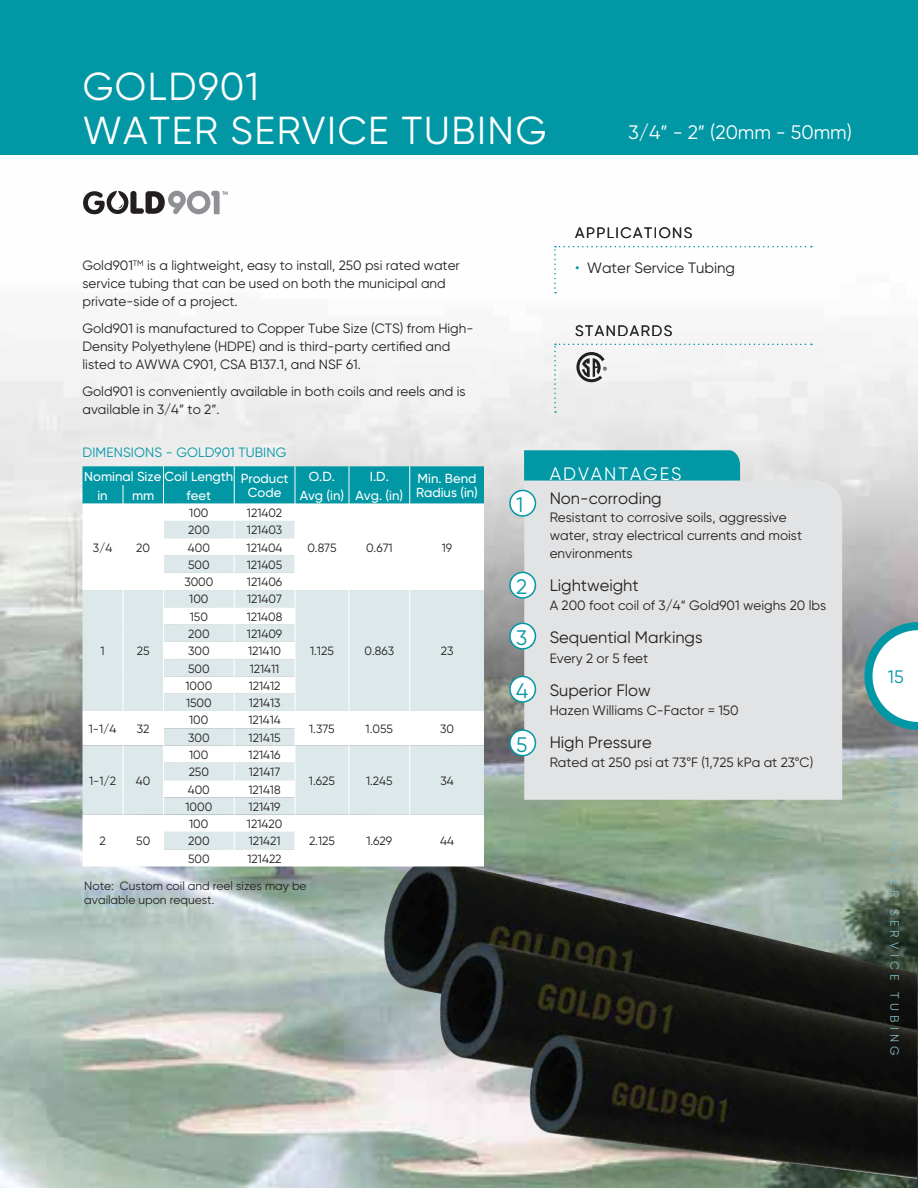
<style>
.page{position:relative;width:918px;height:1188px;background:#fff}
.page>*{position:absolute;margin:0;border:0;box-sizing:border-box;transform-origin:0 0}
.t1{font:39px/43.5px "Gilroy";letter-spacing:.04em;color:#fff}
.t2{font:21px "Gilroy";color:#0197a5}
.t3{font:19.5px "Gilroy";color:#fff}
.t4{font:18px "Gilroy";letter-spacing:.11em;color:#fff}
.t5{font:18px "Gilroy";color:#0197a5}
.t6{font:16.5px "Gilroy";color:#231f20}
.t7{font:15px "Gilroy";letter-spacing:.1em;color:#231f20}
.t8{font:15px "Gilroy";color:#231f20}
.t9{font:13.5px/18px "Gilroy";color:#231f20}
.t10{font:13.5px "Gilroy";letter-spacing:.01em;color:#0197a5}
.t11{font:500 13.2px/16px "Gilroy";color:#fff}
.t12{font:12px/14.4px "Gilroy";color:#231f20}
.t13{font:12px "Gilroy";letter-spacing:.36em;color:#83b7c2}
.s1{color:#0197a5}
.s2{font-size:12px}
</style>
<div class="page">
<img style="left:0;top:190px;width:918px;height:998px">
<img style="left:375px;top:859px;width:542px;height:320px">
<div style="left:0;top:0;width:918px;height:155px;background:#0197a5"></div>
<svg style="left:554px;top:246px;width:258px;height:47px"></svg>
<svg style="left:83px;top:191px;width:145px;height:23px"></svg>
<div style="left:554px;top:344px;width:258px;height:69px;background:#f2f2f2"></div>
<svg style="left:864px;top:622px;width:54px;height:108px"></svg>
<svg style="left:82px;top:466px;width:402px;height:401px"></svg>
<div style="left:524px;top:481px;width:318px;height:319px;background:#e2e3e4"></div>
<svg style="left:524px;top:450px;width:216px;height:31px;background:#0799a6"></svg>
<div style="left:510px;top:490px;width:25px;height:26px;background:#fff;border-radius:50%"></div>
<div style="left:509px;top:490px;width:27px;height:27px;border:2px solid #0197a5;border-radius:50%"></div>
<div style="left:510px;top:572px;width:25px;height:26px;background:#fff;border-radius:50%"></div>
<div style="left:509px;top:572px;width:27px;height:27px;border:2px solid #0197a5;border-radius:50%"></div>
<div style="left:510px;top:623px;width:25px;height:26px;background:#fff;border-radius:50%"></div>
<div style="left:509px;top:623px;width:27px;height:27px;border:2px solid #0197a5;border-radius:50%"></div>
<div style="left:510px;top:676px;width:25px;height:26px;background:#fff;border-radius:50%"></div>
<div style="left:509px;top:676px;width:27px;height:27px;border:2px solid #0197a5;border-radius:50%"></div>
<div style="left:510px;top:730px;width:25px;height:26px;background:#fff;border-radius:50%"></div>
<div style="left:509px;top:729px;width:27px;height:27px;border:2px solid #0197a5;border-radius:50%"></div>
<h1 class="t1" style="left:83px;top:69px;width:465px">GOLD901<br>WATER SERVICE TUBING</h1>
<h3 class="t3" style="left:628px;top:126px;width:225px">3/4” - 2” (20mm - 50mm)</h3>
<p class="t9" style="left:82px;top:258px;width:379px">Gold901<sup>TM</sup> is a lightweight, easy to install, 250 psi rated water service tubing that can be used on both the municipal and private-side of a project.</p>
<p class="t9" style="left:82px;top:321px;width:392px">Gold901 is manufactured to Copper Tube Size (CTS) from High-<br>Density Polyethylene (HDPE) and is third-party certified and listed to AWWA C901, CSA B137.1, and NSF 61.</p>
<p class="t9" style="left:82px;top:384px;width:385px">Gold901 is conveniently available in both coils and reels and is available in 3/4” to 2”.</p>
<p class="t10" style="left:83px;top:448px;width:205px">DIMENSIONS - GOLD901 TUBING</p>
<p class="t7" style="left:575px;top:228px;width:119px">APPLICATIONS</p>
<p class="t8" style="left:575px;top:262px;width:162px"><span class="s1">•</span> Water Service Tubing</p>
<p class="t7" style="left:575px;top:326px;width:99px">STANDARDS</p>
<p class="t11" style="left:248px;top:470px;width:42px;text-indent:-164px">Nominal Size Coil Length Product<br>Code</p>
<p class="t11" style="left:309px;top:470px;width:28px">O.D.</p>
<p class="t11" style="left:370px;top:470px;width:20px">I.D.</p>
<p class="t11" style="left:416px;top:474px;width:63px;line-height:13.5px">Min. Bend<br>Radius (in)</p>
<p class="t11" style="left:97px;top:488px;width:12px">in</p>
<p class="t11" style="left:132px;top:488px;width:24px">mm</p>
<p class="t11" style="left:187px;top:488px;width:26px">feet</p>
<p class="t11" style="left:300px;top:488px;width:105px">Avg (in) Avg. (in)</p>
<p class="t12" style="left:93px;top:541px;width:21px">3/4</p>
<p class="t12" style="left:136px;top:541px;width:15px">20</p>
<p class="t12" style="left:189px;top:507px;width:21px">100</p>
<p class="t12" style="left:247px;top:507px;width:37px">121402</p>
<p class="t12" style="left:188px;top:524px;width:23px">200</p>
<p class="t12" style="left:247px;top:524px;width:37px">121403</p>
<p class="t12" style="left:188px;top:541px;width:24px">400</p>
<p class="t12" style="left:247px;top:541px;width:37px">121404</p>
<p class="t12" style="left:188px;top:559px;width:23px">500</p>
<p class="t12" style="left:247px;top:559px;width:37px">121405</p>
<p class="t12" style="left:184px;top:576px;width:31px">3000</p>
<p class="t12" style="left:247px;top:576px;width:37px">121406</p>
<p class="t12" style="left:307px;top:541px;width:31px">0.875</p>
<p class="t12" style="left:366px;top:541px;width:28px">0.671</p>
<p class="t12" style="left:442px;top:541px;width:12px">19</p>
<p class="t12" style="left:189px;top:593px;width:21px">100</p>
<p class="t12" style="left:247px;top:593px;width:36px">121407</p>
<p class="t12" style="left:101px;top:645px;width:6px">1</p>
<p class="t12" style="left:137px;top:645px;width:14px">25</p>
<p class="t12" style="left:190px;top:611px;width:20px">150</p>
<p class="t12" style="left:247px;top:611px;width:37px">121408</p>
<p class="t12" style="left:188px;top:628px;width:23px">200</p>
<p class="t12" style="left:247px;top:628px;width:37px">121409</p>
<p class="t12" style="left:188px;top:645px;width:23px">300</p>
<p class="t12" style="left:248px;top:645px;width:35px">121410</p>
<p class="t12" style="left:188px;top:662px;width:23px">500</p>
<p class="t12" style="left:250px;top:662px;width:31px">121411</p>
<p class="t12" style="left:185px;top:680px;width:28px">1000</p>
<p class="t12" style="left:249px;top:680px;width:33px">121412</p>
<p class="t12" style="left:186px;top:697px;width:27px">1500</p>
<p class="t12" style="left:249px;top:697px;width:33px">121413</p>
<p class="t12" style="left:310px;top:645px;width:25px">1.125</p>
<p class="t12" style="left:365px;top:645px;width:31px">0.863</p>
<p class="t12" style="left:441px;top:645px;width:14px">23</p>
<p class="t12" style="left:89px;top:723px;width:29px">1-1/4</p>
<p class="t12" style="left:137px;top:723px;width:14px">32</p>
<p class="t12" style="left:189px;top:714px;width:21px">100</p>
<p class="t12" style="left:248px;top:714px;width:34px">121414</p>
<p class="t12" style="left:188px;top:732px;width:23px">300</p>
<p class="t12" style="left:249px;top:732px;width:33px">121415</p>
<p class="t12" style="left:309px;top:723px;width:27px">1.375</p>
<p class="t12" style="left:366px;top:723px;width:29px">1.055</p>
<p class="t12" style="left:440px;top:723px;width:15px">30</p>
<p class="t12" style="left:189px;top:749px;width:21px">100</p>
<p class="t12" style="left:249px;top:749px;width:33px">121416</p>
<p class="t12" style="left:89px;top:775px;width:29px">1-1/2</p>
<p class="t12" style="left:136px;top:775px;width:16px">40</p>
<p class="t12" style="left:189px;top:766px;width:22px">250</p>
<p class="t12" style="left:249px;top:766px;width:33px">121417</p>
<p class="t12" style="left:188px;top:783px;width:24px">400</p>
<p class="t12" style="left:249px;top:783px;width:34px">121418</p>
<p class="t12" style="left:185px;top:801px;width:28px">1000</p>
<p class="t12" style="left:249px;top:801px;width:33px">121419</p>
<p class="t12" style="left:309px;top:775px;width:27px">1.625</p>
<p class="t12" style="left:366px;top:775px;width:28px">1.245</p>
<p class="t12" style="left:440px;top:775px;width:15px">34</p>
<p class="t12" style="left:189px;top:818px;width:21px">100</p>
<p class="t12" style="left:247px;top:818px;width:37px">121420</p>
<p class="t12" style="left:188px;top:835px;width:23px">200</p>
<p class="t12" style="left:249px;top:835px;width:33px">121421</p>
<p class="t12" style="left:309px;top:835px;width:27px">2.125</p>
<p class="t12" style="left:366px;top:835px;width:27px">1.629</p>
<p class="t12" style="left:440px;top:835px;width:15px">44</p>
<p class="t12" style="left:188px;top:853px;width:23px">500</p>
<p class="t12" style="left:248px;top:853px;width:36px">121422</p>
<p class="t12" style="left:84px;top:880px;width:224px">Note: Custom coil and reel sizes may be available upon request.</p>
<p class="t12" style="left:99px;top:835px;width:8px">2</p>
<p class="t12" style="left:136px;top:835px;width:16px">50</p>
<h2 class="t2" style="left:516px;top:498px;width:9px">1</h2>
<h2 class="t2" style="left:516px;top:580px;width:13px">2</h2>
<h2 class="t2" style="left:516px;top:631px;width:13px">3</h2>
<h2 class="t2" style="left:516px;top:684px;width:14px">4</h2>
<h2 class="t2" style="left:516px;top:737px;width:13px">5</h2>
<h3 class="t4" style="left:550px;top:467px;width:133px">ADVANTAGES</h3>
<p class="t6" style="left:550px;top:492px;width:114px">Non-corroding</p>
<p class="t9" style="left:550px;top:509px;width:254px">Resistant to corrosive soils, aggressive water, stray electrical currents and moist environments</p>
<p class="t6" style="left:550px;top:580px;width:91px">Lightweight</p>
<p class="t9" style="left:550px;top:598px;width:278px">A 200 foot coil of 3/4” Gold901 weighs 20 lbs</p>
<p class="t6" style="left:550px;top:632px;width:154px">Sequential Markings</p>
<p class="t9" style="left:550px;top:650px;width:100px">Every 2 or 5 feet</p>
<p class="t6" style="left:550px;top:684px;width:103px">Superior Flow</p>
<p class="t9" style="left:550px;top:703px;width:191px">Hazen Williams C-Factor = 150</p>
<p class="t6" style="left:550px;top:737px;width:104px">High Pressure</p>
<p class="t9" style="left:550px;top:755px;width:265px">Rated at 250 psi at 73<span class="s2">°</span>F (1,725 kPa at 23<span class="s2">°</span>C)</p>
<h3 class="t5" style="left:888px;top:671px;width:17px">15</h3>
<p class="t13" style="left:899px;top:757px;width:300px;rotate:90deg">BLUE901 WATER SERVICE TUBING</p>
</div>
